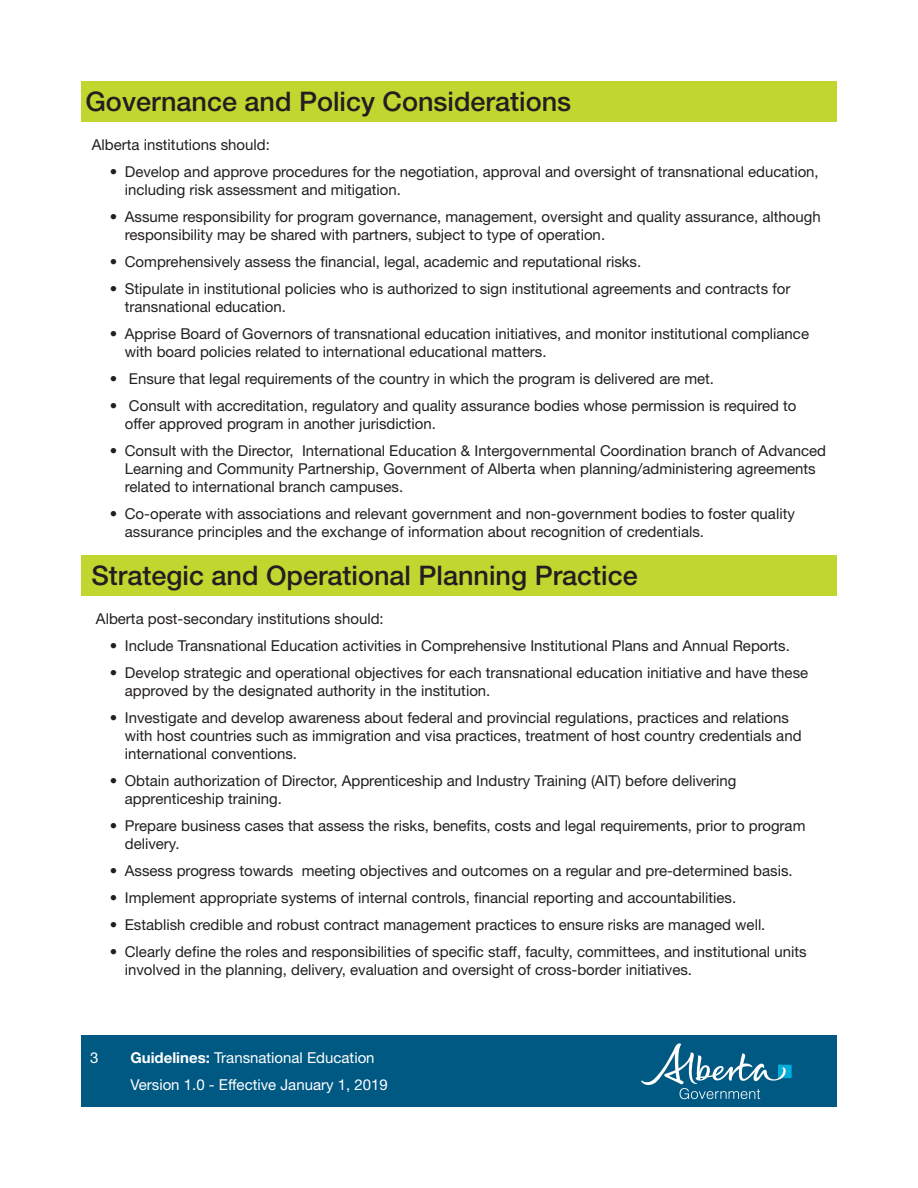
<style>
.page{position:relative;width:918px;height:1188px;background:#fff}
.page>*{position:absolute;margin:0;border:0;box-sizing:border-box;transform-origin:0 0}
.t1{font:500 27px "Helvetica Neue LT Std";color:#231f20}
.t2{font:15px/18px "Helvetica Neue LT Std";color:#231f20}
.t3{font:15px "Helvetica Neue LT Std";color:#fff}
.s1{font-weight:700}
</style>
<div class="page">
<div style="left:81px;top:1035px;width:756px;height:72px;background:#005983"></div>
<svg style="left:641px;top:1043px;width:151px;height:56px"></svg>
<div style="left:81px;top:81px;width:756px;height:40px;background:#c1d72f"></div>
<div style="left:81px;top:555px;width:756px;height:40px;background:#c1d72f"></div>
<p class="t1" style="left:86px;top:85px;width:487px">Governance and Policy Considerations</p>
<p class="t2" style="left:92px;top:135px;width:180px">Alberta institutions should:</p>
<p class="t2" style="left:125px;top:162px;width:696px;text-indent:-15px">• Develop and approve procedures for the negotiation, approval and oversight of transnational education, including risk assessment and mitigation.</p>
<p class="t2" style="left:125px;top:207px;width:697px;text-indent:-15px">• Assume responsibility for program governance, management, oversight and quality assurance, although responsibility may be shared with partners, subject to type of operation.</p>
<p class="t2" style="left:110px;top:252px;width:533px">• Comprehensively assess the financial, legal, academic and reputational risks.</p>
<p class="t2" style="left:125px;top:279px;width:667px;text-indent:-15px">• Stipulate in institutional policies who is authorized to sign institutional agreements and contracts for transnational education.</p>
<p class="t2" style="left:125px;top:324px;width:686px;text-indent:-15px">• Apprise Board of Governors of transnational education initiatives, and monitor institutional compliance with board policies related to international educational matters.</p>
<p class="t2" style="left:110px;top:369px;width:606px">• Ensure that legal requirements of the country in which the program is delivered are met.</p>
<p class="t2" style="left:125px;top:396px;width:673px;text-indent:-15px">• Consult with accreditation, regulatory and quality assurance bodies whose permission is required to offer approved program in another jurisdiction.</p>
<p class="t2" style="left:125px;top:441px;width:703px;text-indent:-15px">• Consult with the Director, International Education &amp; Intergovernmental Coordination branch of Advanced<br>Learning and Community Partnership, Government of Alberta when planning/administering agreements related to international branch campuses.</p>
<p class="t2" style="left:125px;top:504px;width:672px;text-indent:-15px">• Co-operate with associations and relevant government and non-government bodies to foster quality assurance principles and the exchange of information about recognition of credentials.</p>
<p class="t1" style="left:92px;top:559px;width:548px">Strategic and Operational Planning Practice</p>
<p class="t2" style="left:96px;top:609px;width:289px">Alberta post-secondary institutions should:</p>
<p class="t2" style="left:110px;top:636px;width:682px">• Include Transnational Education activities in Comprehensive Institutional Plans and Annual Reports.</p>
<p class="t2" style="left:125px;top:663px;width:685px;text-indent:-15px">• Develop strategic and operational objectives for each transnational education initiative and have these approved by the designated authority in the institution.</p>
<p class="t2" style="left:125px;top:708px;width:678px;text-indent:-15px">• Investigate and develop awareness about federal and provincial regulations, practices and relations with host countries such as immigration and visa practices, treatment of host country credentials and international conventions.</p>
<p class="t2" style="left:125px;top:771px;width:613px;text-indent:-15px">• Obtain authorization of Director, Apprenticeship and Industry Training (AIT) before delivering apprenticeship training.</p>
<p class="t2" style="left:125px;top:816px;width:682px;text-indent:-15px">• Prepare business cases that assess the risks, benefits, costs and legal requirements, prior to program delivery.</p>
<p class="t2" style="left:110px;top:861px;width:684px">• Assess progress towards meeting objectives and outcomes on a regular and pre-determined basis.</p>
<p class="t2" style="left:110px;top:888px;width:628px">• Implement appropriate systems of internal controls, financial reporting and accountabilities.</p>
<p class="t2" style="left:110px;top:915px;width:657px">• Establish credible and robust contract management practices to ensure risks are managed well.</p>
<p class="t2" style="left:125px;top:942px;width:683px;text-indent:-15px">• Clearly define the roles and responsibilities of specific staff, faculty, committees, and institutional units involved in the planning, delivery, evaluation and oversight of cross-border initiatives.</p>
<p class="t3" style="left:90px;top:1049px;width:10px">3</p>
<p class="t3" style="left:130px;top:1049px;width:246px"><span class="s1">Guidelines:</span> Transnational Education</p>
<p class="t3" style="left:130px;top:1076px;width:259px">Version 1.0 - Effective January 1, 2019</p>
</div>
